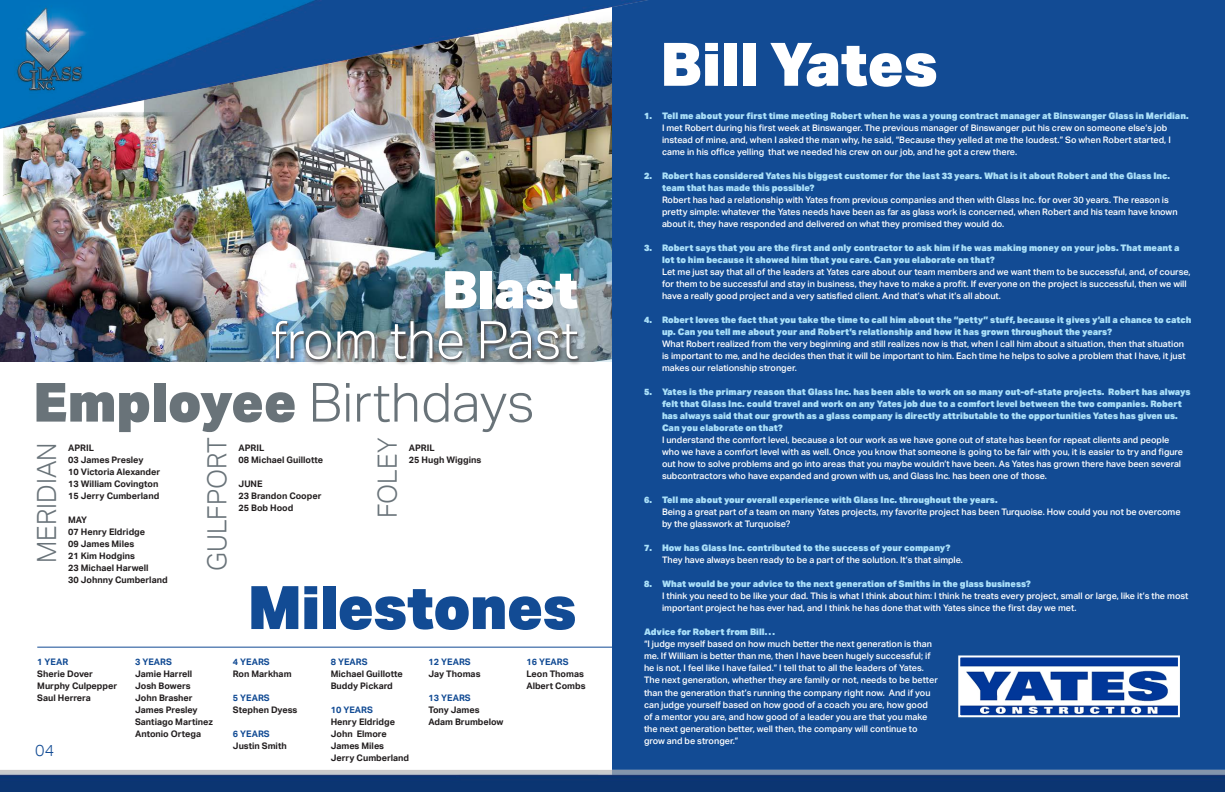
<style>
.page{position:relative;width:1225px;height:792px;background:#fff}
.page>*{position:absolute;margin:0;border:0;box-sizing:border-box;transform-origin:0 0}
.t1{font:900 60px "Aktiv Grotesk";letter-spacing:-.01em;color:#124b94}
.t2{font:900 60px "Aktiv Grotesk";color:#fff}
.t3{font:300 54px "Aktiv Grotesk";color:#697379}
.t4{font:300 52px "Aktiv Grotesk";color:#fff}
.t5{font:900 52px "Aktiv Grotesk";color:#fff}
.t6{font:300 26.5px "Aktiv Grotesk";color:#697379}
.t7{font:300 16px "Aktiv Grotesk";color:#124b94}
.t8{font:500 9px/12px "Aktiv Grotesk";color:#fff}
.t9{font:700 9px "Aktiv Grotesk";color:#231f20}
.t10{font:700 9px "Aktiv Grotesk";color:#124b94}
.t11{font:900 9px "Aktiv Grotesk";color:#aae0f9}
.s1{font-weight:900}
.s2{font-weight:900;color:#aae0f9}
</style>
<div class="page">
<img style="left:0;top:0;width:1225px;height:792px">
<hr style="left:37px;top:646px;width:575px;height:1px;background:#124b94">
<div style="left:268px;top:317px;width:315px;height:49px;background:#231f20;opacity:.75"></div>
<img style="left:961px;top:658px;width:216px;height:56px">
<div style="left:958px;top:655px;width:222px;height:62px;border:2px solid #fff"></div>
<p class="t5" style="left:442px;top:256px;width:138px">Blast</p>
<p class="t4" style="left:271px;top:310px;width:309px">from the Past</p>
<p class="t3" style="left:33px;top:371px;width:503px"><span class="s1">Employee</span> Birthdays</p>
<p class="t9" style="left:68px;top:442px;width:27px">APRIL</p>
<p class="t9" style="left:68px;top:454px;width:77px">03 James Presley</p>
<p class="t9" style="left:68px;top:466px;width:94px">10 Victoria Alexander</p>
<p class="t9" style="left:68px;top:478px;width:92px">13 William Covington</p>
<p class="t9" style="left:68px;top:490px;width:93px">15 Jerry Cumberland</p>
<p class="t9" style="left:68px;top:514px;width:20px">MAY</p>
<p class="t9" style="left:68px;top:526px;width:78px">07 Henry Eldridge</p>
<p class="t9" style="left:68px;top:538px;width:68px">09 James Miles</p>
<p class="t9" style="left:68px;top:550px;width:68px">21 Kim Hodgins</p>
<p class="t9" style="left:68px;top:562px;width:82px">23 Michael Harwell</p>
<p class="t9" style="left:68px;top:574px;width:101px">30 Johnny Cumberland</p>
<p class="t6" style="left:32px;top:563px;width:122px;rotate:-90deg">MERIDIAN</p>
<p class="t6" style="left:202px;top:571px;width:135px;rotate:-90deg">GULFPORT</p>
<p class="t6" style="left:372px;top:518px;width:82px;rotate:-90deg">FOLEY</p>
<p class="t1" style="left:248px;top:568px;width:330px">Milestones</p>
<p class="t9" style="left:409px;top:442px;width:27px">APRIL</p>
<p class="t9" style="left:409px;top:454px;width:74px">25 Hugh Wiggins</p>
<p class="t9" style="left:238px;top:442px;width:27px">APRIL</p>
<p class="t9" style="left:238px;top:454px;width:86px">08 Michael Guillotte</p>
<p class="t9" style="left:238px;top:478px;width:25px">JUNE</p>
<p class="t9" style="left:238px;top:490px;width:84px">23 Brandon Cooper</p>
<p class="t9" style="left:238px;top:502px;width:56px">25 Bob Hood</p>
<p class="t10" style="left:37px;top:656px;width:33px">1 YEAR</p>
<p class="t9" style="left:37px;top:668px;width:57px">Sherie Dover</p>
<p class="t9" style="left:37px;top:680px;width:81px">Murphy Culpepper</p>
<p class="t9" style="left:37px;top:692px;width:55px">Saul Herrera</p>
<p class="t7" style="left:35px;top:740px;width:20px">04</p>
<p class="t10" style="left:135px;top:656px;width:38px">3 YEARS</p>
<p class="t9" style="left:135px;top:668px;width:59px">Jamie Harrell</p>
<p class="t9" style="left:135px;top:680px;width:57px">Josh Bowers</p>
<p class="t9" style="left:135px;top:692px;width:59px">John Brasher</p>
<p class="t9" style="left:135px;top:704px;width:64px">James Presley</p>
<p class="t9" style="left:135px;top:716px;width:79px">Santiago Martinez</p>
<p class="t9" style="left:135px;top:728px;width:67px">Antonio Ortega</p>
<p class="t10" style="left:233px;top:656px;width:38px">4 YEARS</p>
<p class="t9" style="left:233px;top:668px;width:60px">Ron Markham</p>
<p class="t10" style="left:233px;top:692px;width:38px">5 YEARS</p>
<p class="t9" style="left:233px;top:704px;width:66px">Stephen Dyess</p>
<p class="t10" style="left:233px;top:728px;width:38px">6 YEARS</p>
<p class="t9" style="left:233px;top:740px;width:55px">Justin Smith</p>
<p class="t10" style="left:331px;top:656px;width:38px">8 YEARS</p>
<p class="t9" style="left:331px;top:668px;width:73px">Michael Guillotte</p>
<p class="t9" style="left:331px;top:680px;width:64px">Buddy Pickard</p>
<p class="t10" style="left:331px;top:704px;width:44px">10 YEARS</p>
<p class="t9" style="left:331px;top:716px;width:66px">Henry Eldridge</p>
<p class="t9" style="left:331px;top:728px;width:58px">John Elmore</p>
<p class="t9" style="left:331px;top:740px;width:55px">James Miles</p>
<p class="t9" style="left:331px;top:752px;width:80px">Jerry Cumberland</p>
<p class="t10" style="left:428px;top:656px;width:44px">12 YEARS</p>
<p class="t9" style="left:428px;top:668px;width:53px">Jay Thomas</p>
<p class="t10" style="left:428px;top:692px;width:44px">13 YEARS</p>
<p class="t9" style="left:428px;top:704px;width:53px">Tony James</p>
<p class="t9" style="left:428px;top:716px;width:76px">Adam Brumbelow</p>
<p class="t10" style="left:526px;top:656px;width:44px">16 YEARS</p>
<p class="t9" style="left:526px;top:668px;width:59px">Leon Thomas</p>
<p class="t9" style="left:526px;top:680px;width:61px">Albert Combs</p>
<p class="t2" style="left:660px;top:25px;width:278px">Bill Yates</p>
<p class="t8" style="left:662px;top:110px;width:528px;text-indent:-18px"><span class="s2">1. Tell me about your first time meeting Robert when he was a young contract manager at Binswanger Glass in Meridian.<br></span>I met Robert during his first week at Binswanger. The previous manager of Binswanger put his crew on someone else’s job instead of mine, and, when I asked the man why, he said, “Because they yelled at me the loudest.” So when Robert started, I came in his office yelling that we needed his crew on our job, and he got a crew there.</p>
<p class="t8" style="left:662px;top:170px;width:517px;text-indent:-18px"><span class="s2">2. Robert has considered Yates his biggest customer for the last 33 years. What is it about Robert and the Glass Inc. team that has made this possible?<br></span>Robert has had a relationship with Yates from previous companies and then with Glass Inc. for over 30 years. The reason is pretty simple: whatever the Yates needs have been as far as glass work is concerned, when Robert and his team have known about it, they have responded and delivered on what they promised they would do.</p>
<p class="t8" style="left:662px;top:242px;width:530px;text-indent:-18px"><span class="s2">3. Robert says that you are the first and only contractor to ask him if he was making money on your jobs. That meant a lot to him because it showed him that you care. Can you elaborate on that?<br></span>Let me just say that all of the leaders at Yates care about our team members and we want them to be successful, and, of course, for them to be successful and stay in business, they have to make a profit. If everyone on the project is successful, then we will have a really good project and a very satisfied client. And that’s what it’s all about.</p>
<p class="t8" style="left:662px;top:314px;width:531px;text-indent:-18px"><span class="s2">4. Robert loves the fact that you take the time to call him about the “petty” stuff, because it gives y’all a chance to catch up. Can you tell me about your and Robert’s relationship and how it has grown throughout the years?<br></span>What Robert realized from the very beginning and still realizes now is that, when I call him about a situation, then that situation is important to me, and he decides then that it will be important to him. Each time he helps to solve a problem that I have, it just makes our relationship stronger.</p>
<p class="t8" style="left:662px;top:386px;width:530px;text-indent:-18px"><span class="s2">5. Yates is the primary reason that Glass Inc. has been able to work on so many out-of-state projects. Robert has always felt that Glass Inc. could travel and work on any Yates job due to a comfort level between the two companies. Robert has always said that our growth as a glass company is directly attributable to the opportunities Yates has given us.<br>Can you elaborate on that?<br></span>I understand the comfort level, because a lot our work as we have gone out of state has been for repeat clients and people<br>who we have a comfort level with as well. Once you know that someone is going to be fair with you, it is easier to try and figure out how to solve problems and go into areas that you maybe wouldn’t have been. As Yates has grown there have been several subcontractors who have expanded and grown with us, and Glass Inc. has been one of those.</p>
<p class="t8" style="left:662px;top:494px;width:520px;text-indent:-18px"><span class="s2">6. Tell me about your overall experience with Glass Inc. throughout the years.<br></span>Being a great part of a team on many Yates projects, my favorite project has been Turquoise. How could you not be overcome by the glasswork at Turquoise?</p>
<p class="t8" style="left:662px;top:542px;width:302px;text-indent:-18px"><span class="s2">7. How has Glass Inc. contributed to the success of your company?<br></span>They have always been ready to be a part of the solution. It’s that simple.</p>
<p class="t8" style="left:662px;top:578px;width:528px;text-indent:-18px"><span class="s2">8. What would be your advice to the next generation of Smiths in the glass business?<br></span>I think you need to be like your dad. This is what I think about him: I think he treats every project, small or large, like it’s the most important project he has ever had, and I think he has done that with Yates since the first day we met.</p>
<p class="t11" style="left:644px;top:626px;width:132px">Advice for Robert from Bill…</p>
<p class="t8" style="left:644px;top:638px;width:295px">“I judge myself based on how much better the next generation is than me. If William is better than me, then I have been hugely successful; if he is not, I feel like I have failed.” I tell that to all the leaders of Yates.<br>The next generation, whether they are family or not, needs to be better than the generation that’s running the company right now. And if you can judge yourself based on how good of a coach you are, how good of a mentor you are, and how good of a leader you are that you make the next generation better, well then, the company will continue to grow and be stronger.”</p>
</div>
